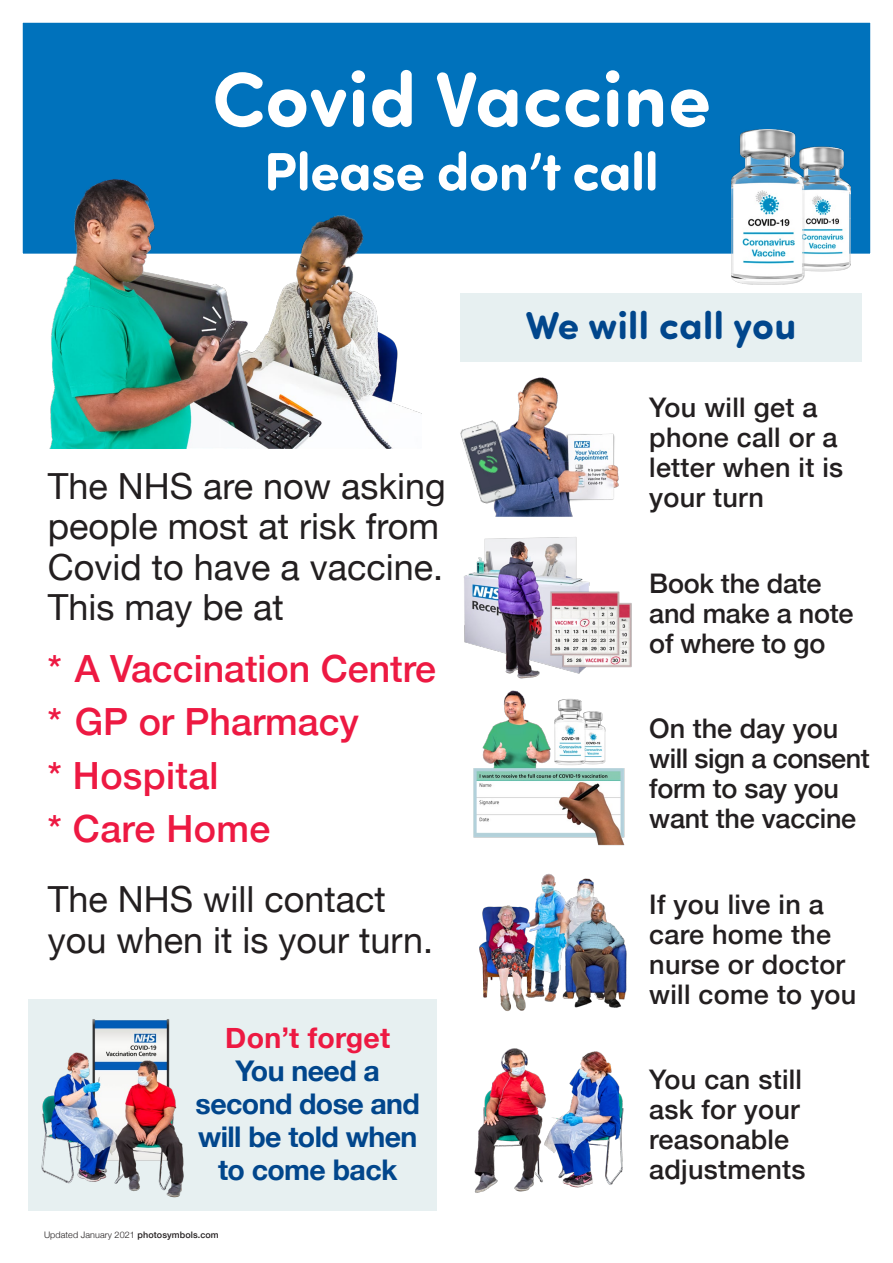
<style>
.page{position:relative;width:893px;height:1263px;background:#fff}
.page>*{position:absolute;margin:0;border:0;box-sizing:border-box;transform-origin:0 0}
.t1{font:700 78px "Sofia Pro Soft";letter-spacing:.01em;color:#fff}
.t2{font:700 54px "Sofia Pro Soft";letter-spacing:-.01em;color:#fff}
.t3{font:700 39px "Sofia Pro Soft";letter-spacing:.01em;color:#01468c}
.t4{font:500 37.5px/53.2px "Helvetica Neue";color:#ed1942}
.t5{font:36px/40.5px "Helvetica Neue";color:#231f20}
.t6{font:700 28.5px/33px "Helvetica Neue";letter-spacing:-.02em;color:#01468c;text-align:center}
.t7{font:700 28.5px "Helvetica Neue";letter-spacing:.01em;color:#ed1942}
.t8{font:500 27px/30px "Helvetica Neue";letter-spacing:.01em;color:#231f20}
.t9{font:500 27px/30px "Helvetica Neue";letter-spacing:-.01em;color:#231f20}
.t10{font:300 9px "Helvetica Neue";letter-spacing:.01em;color:#231f20}
.s1{font-weight:500}
</style>
<div class="page">
<div style="left:21px;top:21px;width:851px;height:234px;background:#0072bc;border:2px solid #fff"></div>
<img style="left:48px;top:179px;width:373px;height:270px">
<div style="left:460px;top:293px;width:402px;height:68px;background:#e7f0f1"></div>
<div style="left:28px;top:999px;width:408px;height:211px;background:#e7f0f1"></div>
<img style="left:479px;top:873px;width:148px;height:138px">
<img style="left:493px;top:377px;width:126px;height:140px">
<img style="left:473px;top:690px;width:152px;height:156px">
<img style="left:41px;top:1019px;width:143px;height:179px">
<img style="left:474px;top:1048px;width:150px;height:145px">
<img style="left:460px;top:419px;width:59px;height:86px">
<img style="left:464px;top:537px;width:126px;height:142px">
<div style="left:589px;top:587px;width:7px;height:8px;background:#fff"></div>
<img style="left:547px;top:588px;width:85px;height:88px">
<img style="left:731px;top:130px;width:119px;height:154px">
<h1 class="t1" style="left:212px;top:42px;width:500px">Covid Vaccine</h1>
<h2 class="t2" style="left:264px;top:132px;width:396px">Please don’t call</h2>
<h3 class="t5" style="left:48px;top:468px;width:400px">The NHS are now asking people most at risk from<br>Covid to have a vaccine.<br>This may be at</h3>
<h3 class="t4" style="left:48px;top:639px;width:390px">* A Vaccination Centre * GP or Pharmacy<br>* Hospital<br>* Care Home</h3>
<h3 class="t5" style="left:48px;top:881px;width:387px">The NHS will contact you when it is your turn.</h3>
<p class="t7" style="left:225px;top:1016px;width:166px">Don’t forget</p>
<p class="t6" style="left:196px;top:1055px;width:226px">You need a second dose and will be told when to come back</p>
<p class="t10" style="left:44px;top:1227px;width:176px">Updated January 2021 <span class="s1">photosymbols.com</span></p>
<h3 class="t3" style="left:525px;top:297px;width:273px">We will call you</h3>
<p class="t8" style="left:649px;top:390px;width:195px">You will get a phone call or a letter when it is your turn</p>
<p class="t9" style="left:649px;top:566px;width:206px">Book the date and make a note of where to go</p>
<p class="t9" style="left:649px;top:711px;width:222px">On the day you will sign a consent form to say you want the vaccine</p>
<p class="t8" style="left:649px;top:887px;width:209px">If you live in a care home the nurse or doctor will come to you</p>
<p class="t8" style="left:649px;top:1062px;width:158px">You can still ask for your reasonable adjustments</p>
</div>
